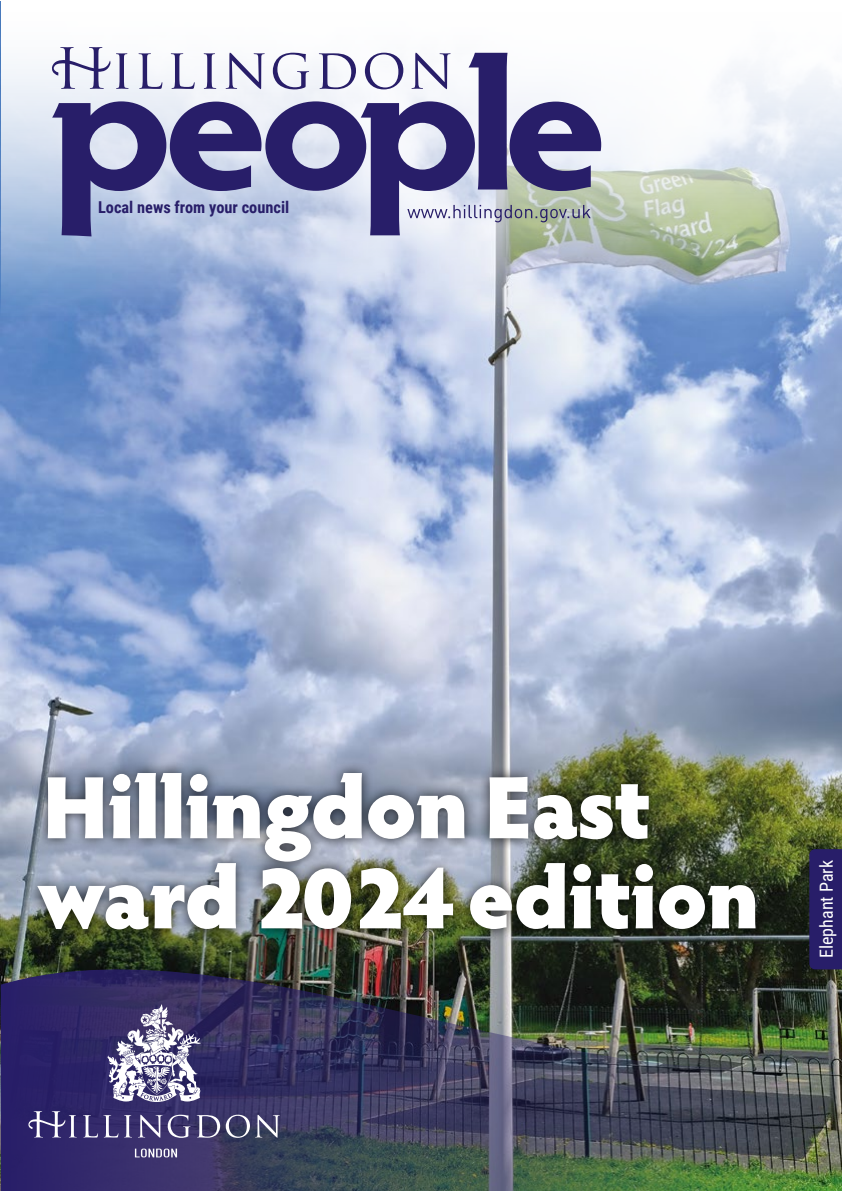
<style>
.page{position:relative;width:842px;height:1191px;background:#fff}
.page>*{position:absolute;margin:0;border:0;box-sizing:border-box;transform-origin:0 0}
.t1{font:900 88.8px/90px "Hypatia Sans Pro";letter-spacing:-.02em;color:#fff}
.t2{font:18px "Roboto Condensed";color:#fff}
.t3{font:700 16.4px "Roboto Condensed";color:#281e69}
</style>
<div class="page">
<img style="left:1px;top:316px;width:840px;height:639px">
<svg style="left:1px;top:52px;width:840px;height:264px"></svg>
<img style="left:1px;top:955px;width:840px;height:235px">
<svg style="left:28px;top:1004px;width:252px;height:153px;background:#4f497a"></svg>
<svg style="left:52px;top:53px;width:549px;height:183px"></svg>
<svg style="left:52px;top:47px;width:398px;height:42px"></svg>
<svg style="left:407px;top:205px;width:183px;height:17px"></svg>
<div style="left:26px;top:761px;width:741px;height:180px;background:#000;opacity:.75"></div>
<div style="left:809px;top:849px;width:32px;height:120px;background:#281e69"></div>
<p class="t3" style="left:98px;top:196px;width:192px">Local news from your council</p>
<p class="t1" style="left:37px;top:758px;width:724px">Hillingdon East ward 2024 edition</p>
<p class="t2" style="left:813px;top:958px;width:99px;rotate:-90deg">Elephant Park</p>
</div>
